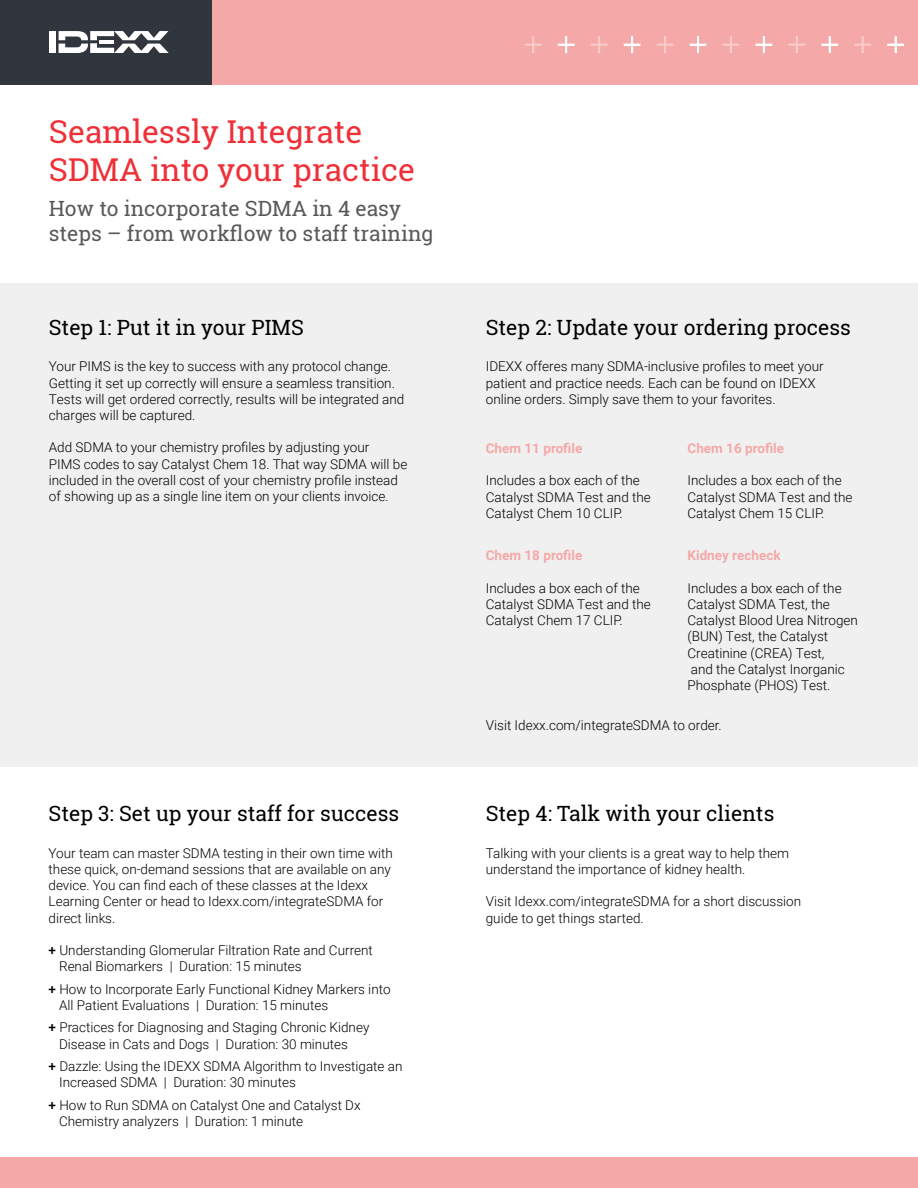
<style>
.page{position:relative;width:918px;height:1188px;background:#fff}
.page>*{position:absolute;margin:0;border:0;box-sizing:border-box;transform-origin:0 0}
.t1{font:31.5px/37.8px "Roboto Slab";color:#ee3038}
.t2{font:21px "Roboto Slab";color:#000}
.t3{font:21px/25.2px "Roboto Slab";color:#58595b}
.t4{font:300 13.5px/16.2px "Roboto";color:#000}
.t5{font:700 13.5px "Roboto";color:#f4a9a8}
.s1{font-weight:500}
</style>
<div class="page">
<div style="left:0;top:283px;width:918px;height:484px;background:#f0f0f0"></div>
<div style="left:0;top:1158px;width:918px;height:30px;background:#f4a9a8"></div>
<div style="left:190px;top:0;width:728px;height:84px;background:#f4a9a8"></div>
<svg style="left:887px;top:36px;width:17px;height:17px"></svg>
<svg style="left:854px;top:36px;width:17px;height:17px"></svg>
<svg style="left:821px;top:36px;width:17px;height:17px"></svg>
<svg style="left:788px;top:36px;width:17px;height:17px"></svg>
<svg style="left:756px;top:36px;width:16px;height:17px"></svg>
<svg style="left:723px;top:36px;width:16px;height:17px"></svg>
<svg style="left:690px;top:36px;width:16px;height:17px"></svg>
<svg style="left:657px;top:36px;width:16px;height:17px"></svg>
<svg style="left:624px;top:36px;width:16px;height:17px"></svg>
<svg style="left:591px;top:36px;width:17px;height:17px"></svg>
<svg style="left:558px;top:36px;width:17px;height:17px"></svg>
<svg style="left:525px;top:36px;width:17px;height:17px"></svg>
<div style="left:0;top:0;width:212px;height:84px;background:#31353d"></div>
<div style="left:49px;top:31px;width:7px;height:22px;background:#fff"></div>
<svg style="left:59px;top:31px;width:110px;height:22px"></svg>
<h1 class="t1" style="left:49px;top:113px;width:368px">Seamlessly Integrate<br>SDMA into your practice</h1>
<h2 class="t3" style="left:49px;top:195px;width:386px">How to incorporate SDMA in 4 easy steps – from workflow to staff training</h2>
<h2 class="t2" style="left:49px;top:313px;width:256px">Step 1: Put it in your PIMS</h2>
<p class="t4" style="left:49px;top:358px;width:357px">Your PIMS is the key to success with any protocol change.<br>Getting it set up correctly will ensure a seamless transition.<br>Tests will get ordered correctly, results will be integrated and charges will be captured.</p>
<p class="t4" style="left:49px;top:439px;width:360px">Add SDMA to your chemistry profiles by adjusting your<br>PIMS codes to say Catalyst Chem 18. That way SDMA will be included in the overall cost of your chemistry profile instead of showing up as a single line item on your clients invoice.</p>
<h2 class="t2" style="left:486px;top:313px;width:367px">Step 2: Update your ordering process</h2>
<p class="t4" style="left:486px;top:358px;width:339px">IDEXX offeres many SDMA-inclusive profiles to meet your patient and practice needs. Each can be found on IDEXX online orders. Simply save them to your favorites.</p>
<p class="t5" style="left:486px;top:439px;width:98px">Chem 11 profile</p>
<p class="t4" style="left:486px;top:472px;width:167px">Includes a box each of the<br>Catalyst SDMA Test and the<br>Catalyst Chem 10 CLIP.</p>
<p class="t5" style="left:688px;top:439px;width:98px">Chem 16 profile</p>
<p class="t4" style="left:688px;top:472px;width:167px">Includes a box each of the<br>Catalyst SDMA Test and the<br>Catalyst Chem 15 CLIP.</p>
<p class="t5" style="left:486px;top:546px;width:98px">Chem 18 profile</p>
<p class="t4" style="left:486px;top:579px;width:167px">Includes a box each of the<br>Catalyst SDMA Test and the<br>Catalyst Chem 17 CLIP.</p>
<p class="t5" style="left:688px;top:546px;width:95px">Kidney recheck</p>
<p class="t4" style="left:688px;top:579px;width:172px">Includes a box each of the<br>Catalyst SDMA Test, the<br>Catalyst Blood Urea Nitrogen (BUN) Test, the Catalyst<br>Creatinine (CREA) Test,<br>and the Catalyst Inorganic<br>Phosphate (PHOS) Test.</p>
<p class="t4" style="left:486px;top:717px;width:237px">Visit Idexx.com/integrateSDMA to order.</p>
<h2 class="t2" style="left:49px;top:799px;width:352px">Step 3: Set up your staff for success</h2>
<h2 class="t2" style="left:486px;top:799px;width:290px">Step 4: Talk with your clients</h2>
<p class="t4" style="left:49px;top:844px;width:346px">Your team can master SDMA testing in their own time with these quick, on-demand sessions that are available on any device. You can find each of these classes at the Idexx Learning Center or head to Idexx.com/integrateSDMA for direct links.</p>
<p class="t4" style="left:59px;top:942px;width:315px;text-indent:-11px"><span class="s1">+</span> Understanding Glomerular Filtration Rate and Current<br>Renal Biomarkers | Duration: 15 minutes</p>
<p class="t4" style="left:59px;top:980px;width:333px;text-indent:-11px"><span class="s1">+</span> How to Incorporate Early Functional Kidney Markers into<br>All Patient Evaluations | Duration: 15 minutes</p>
<p class="t4" style="left:59px;top:1019px;width:312px;text-indent:-11px"><span class="s1">+</span> Practices for Diagnosing and Staging Chronic Kidney<br>Disease in Cats and Dogs | Duration: 30 minutes</p>
<p class="t4" style="left:59px;top:1058px;width:345px;text-indent:-11px"><span class="s1">+</span> Dazzle: Using the IDEXX SDMA Algorithm to Investigate an<br>Increased SDMA | Duration: 30 minutes</p>
<p class="t4" style="left:59px;top:1096px;width:303px;text-indent:-11px"><span class="s1">+</span> How to Run SDMA on Catalyst One and Catalyst Dx<br>Chemistry analyzers | Duration: 1 minute</p>
<p class="t4" style="left:486px;top:844px;width:305px">Talking with your clients is a great way to help them understand the importance of kidney health.</p>
<p class="t4" style="left:486px;top:893px;width:317px">Visit Idexx.com/integrateSDMA for a short discussion guide to get things started.</p>
</div>
